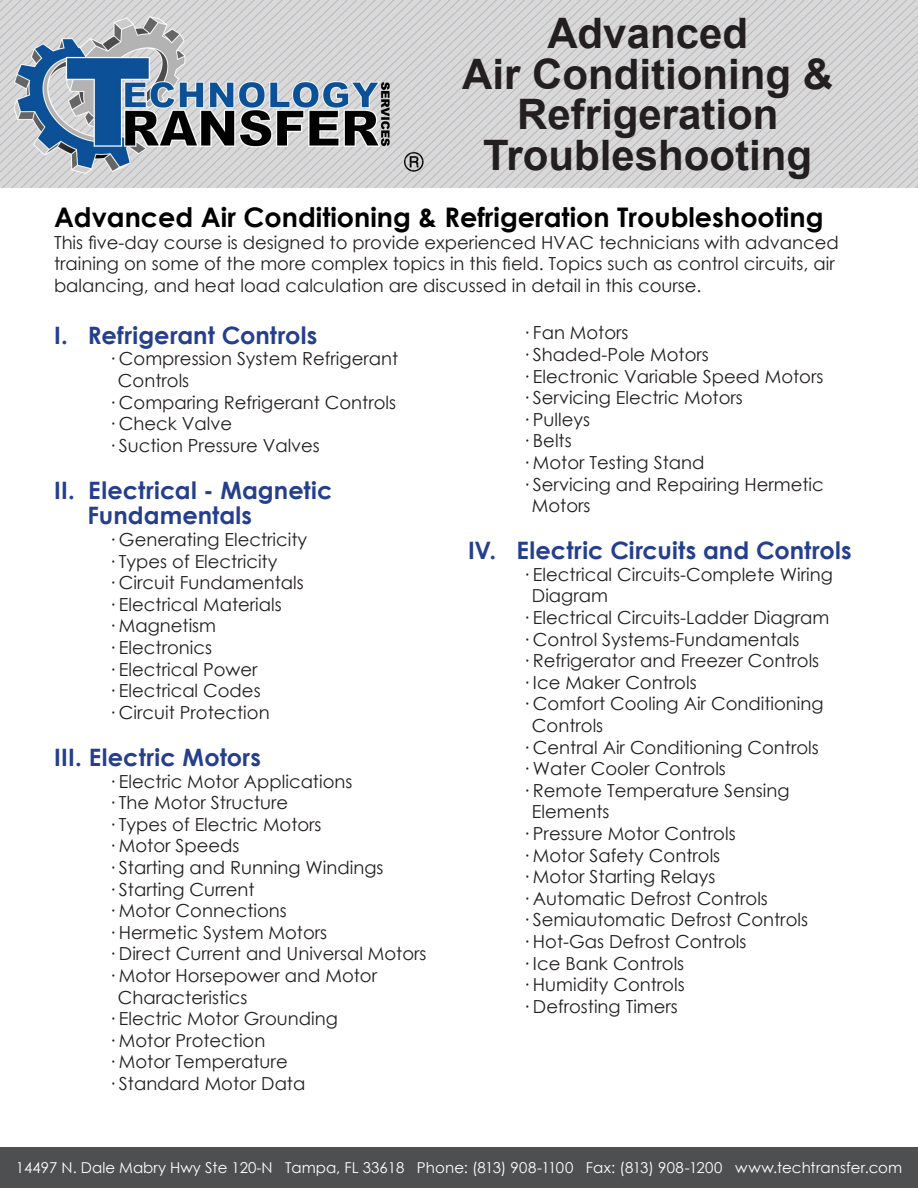
<style>
.page{position:relative;width:918px;height:1188px;background:#fff}
.page>*{position:absolute;margin:0;border:0;box-sizing:border-box;transform-origin:0 0}
.t1{font:700 42px "Arial";color:#231f20}
.top_paragraph{font:700 27px "Century Gothic";color:#000}
.title2{font:700 24px/25.5px "Century Gothic";letter-spacing:.005em;color:#253f8e}
.top_paragraph-2{font:18px/21.6px "Century Gothic";color:#231f20}
.t2{font:15px "Century Gothic";color:#fff}
</style>
<div class="page">
<img style="left:0;top:0;width:918px;height:188px">
<div style="left:0;top:1147px;width:918px;height:41px;background:#4e4f50"></div>
<p class="t1" style="left:547px;top:6px;width:202px">Advanced</p>
<p class="t1" style="left:462px;top:46px;width:372px">Air Conditioning &amp;</p>
<p class="t1" style="left:517px;top:87px;width:263px">Refrigeration</p>
<p class="t1" style="left:483px;top:127px;width:331px">Troubleshooting</p>
<p class="top_paragraph" style="left:54px;top:197px;width:771px">Advanced Air Conditioning &amp; Refrigeration Troubleshooting</p>
<p class="top_paragraph-2" style="left:54px;top:231px;width:786px">This five-day course is designed to provide experienced HVAC technicians with advanced</p>
<p class="top_paragraph-2" style="left:54px;top:253px;width:782px">training on some of the more complex topics in this field. Topics such as control circuits, air</p>
<p class="top_paragraph-2" style="left:54px;top:274px;width:649px">balancing, and heat load calculation are discussed in detail in this course.</p>
<p class="title2" style="left:54px;top:321px;width:265px">I. Refrigerant Controls</p>
<p class="top_paragraph-2" style="left:108px;top:348px;width:292px">· Compression System Refrigerant</p>
<p class="top_paragraph-2" style="left:118px;top:369px;width:73px">Controls</p>
<p class="top_paragraph-2" style="left:108px;top:391px;width:290px">· Comparing Refrigerant Controls</p>
<p class="top_paragraph-2" style="left:108px;top:413px;width:126px">· Check Valve</p>
<p class="top_paragraph-2" style="left:108px;top:434px;width:213px">· Suction Pressure Valves</p>
<p class="title2" style="left:88px;top:476px;width:246px;text-indent:-34px">II. Electrical - Magnetic<br>Fundamentals</p>
<p class="top_paragraph-2" style="left:108px;top:528px;width:201px">· Generating Electricity</p>
<p class="top_paragraph-2" style="left:108px;top:550px;width:171px">· Types of Electricity</p>
<p class="top_paragraph-2" style="left:108px;top:572px;width:197px">· Circuit Fundamentals</p>
<p class="top_paragraph-2" style="left:108px;top:593px;width:175px">· Electrical Materials</p>
<p class="top_paragraph-2" style="left:108px;top:615px;width:110px">· Magnetism</p>
<p class="top_paragraph-2" style="left:108px;top:636px;width:106px">· Electronics</p>
<p class="top_paragraph-2" style="left:108px;top:658px;width:151px">· Electrical Power</p>
<p class="top_paragraph-2" style="left:108px;top:680px;width:154px">· Electrical Codes</p>
<p class="top_paragraph-2" style="left:108px;top:701px;width:163px">· Circuit Protection</p>
<p class="title2" style="left:54px;top:743px;width:208px">III. Electric Motors</p>
<p class="top_paragraph-2" style="left:108px;top:770px;width:246px">· Electric Motor Applications</p>
<p class="top_paragraph-2" style="left:108px;top:792px;width:182px">· The Motor Structure</p>
<p class="top_paragraph-2" style="left:108px;top:813px;width:215px">· Types of Electric Motors</p>
<p class="top_paragraph-2" style="left:108px;top:835px;width:133px">· Motor Speeds</p>
<p class="top_paragraph-2" style="left:108px;top:856px;width:277px">· Starting and Running Windings</p>
<p class="top_paragraph-2" style="left:108px;top:878px;width:148px">· Starting Current</p>
<p class="top_paragraph-2" style="left:108px;top:900px;width:180px">· Motor Connections</p>
<p class="top_paragraph-2" style="left:108px;top:921px;width:221px">· Hermetic System Motors</p>
<p class="top_paragraph-2" style="left:108px;top:943px;width:320px">· Direct Current and Universal Motors</p>
<p class="top_paragraph-2" style="left:108px;top:964px;width:271px">· Motor Horsepower and Motor</p>
<p class="top_paragraph-2" style="left:118px;top:986px;width:131px">Characteristics</p>
<p class="top_paragraph-2" style="left:108px;top:1008px;width:231px">· Electric Motor Grounding</p>
<p class="top_paragraph-2" style="left:108px;top:1029px;width:159px">· Motor Protection</p>
<p class="top_paragraph-2" style="left:108px;top:1051px;width:181px">· Motor Temperature</p>
<p class="top_paragraph-2" style="left:108px;top:1072px;width:199px">· Standard Motor Data</p>
<p class="top_paragraph-2" style="left:522px;top:322px;width:108px">· Fan Motors</p>
<p class="top_paragraph-2" style="left:522px;top:343px;width:188px">· Shaded-Pole Motors</p>
<p class="top_paragraph-2" style="left:522px;top:365px;width:303px">· Electronic Variable Speed Motors</p>
<p class="top_paragraph-2" style="left:522px;top:387px;width:222px">· Servicing Electric Motors</p>
<p class="top_paragraph-2" style="left:522px;top:408px;width:70px">· Pulleys</p>
<p class="top_paragraph-2" style="left:522px;top:430px;width:51px">· Belts</p>
<p class="top_paragraph-2" style="left:522px;top:451px;width:184px">· Motor Testing Stand</p>
<p class="top_paragraph-2" style="left:522px;top:473px;width:303px">· Servicing and Repairing Hermetic</p>
<p class="top_paragraph-2" style="left:532px;top:495px;width:60px">Motors</p>
<p class="title2" style="left:468px;top:537px;width:385px">IV. Electric Circuits and Controls</p>
<p class="top_paragraph-2" style="left:522px;top:563px;width:312px">· Electrical Circuits-Complete Wiring</p>
<p class="top_paragraph-2" style="left:532px;top:585px;width:77px">Diagram</p>
<p class="top_paragraph-2" style="left:522px;top:606px;width:309px">· Electrical Circuits-Ladder Diagram</p>
<p class="top_paragraph-2" style="left:522px;top:628px;width:279px">· Control Systems-Fundamentals</p>
<p class="top_paragraph-2" style="left:522px;top:650px;width:299px">· Refrigerator and Freezer Controls</p>
<p class="top_paragraph-2" style="left:522px;top:671px;width:176px">· Ice Maker Controls</p>
<p class="top_paragraph-2" style="left:522px;top:693px;width:303px">· Comfort Cooling Air Conditioning</p>
<p class="top_paragraph-2" style="left:532px;top:714px;width:73px">Controls</p>
<p class="top_paragraph-2" style="left:522px;top:736px;width:298px">· Central Air Conditioning Controls</p>
<p class="top_paragraph-2" style="left:522px;top:758px;width:205px">· Water Cooler Controls</p>
<p class="top_paragraph-2" style="left:532px;top:779px;width:259px;text-indent:-10px">· Remote Temperature Sensing<br>Elements</p>
<p class="top_paragraph-2" style="left:522px;top:822px;width:215px">· Pressure Motor Controls</p>
<p class="top_paragraph-2" style="left:522px;top:844px;width:200px">· Motor Safety Controls</p>
<p class="top_paragraph-2" style="left:522px;top:866px;width:195px">· Motor Starting Relays</p>
<p class="top_paragraph-2" style="left:522px;top:887px;width:247px">· Automatic Defrost Controls</p>
<p class="top_paragraph-2" style="left:522px;top:909px;width:288px">· Semiautomatic Defrost Controls</p>
<p class="top_paragraph-2" style="left:522px;top:930px;width:226px">· Hot-Gas Defrost Controls</p>
<p class="top_paragraph-2" style="left:522px;top:952px;width:164px">· Ice Bank Controls</p>
<p class="top_paragraph-2" style="left:522px;top:974px;width:164px">· Humidity Controls</p>
<p class="top_paragraph-2" style="left:522px;top:995px;width:157px">· Defrosting Timers</p>
<p class="t2" style="left:16px;top:1157px;width:390px">14497 N. Dale Mabry Hwy Ste 120-N Tampa, FL 33618</p>
<p class="t2" style="left:417px;top:1157px;width:487px">Phone: (813) 908-1100 Fax: (813) 908-1200 www.techtransfer.com</p>
</div>
